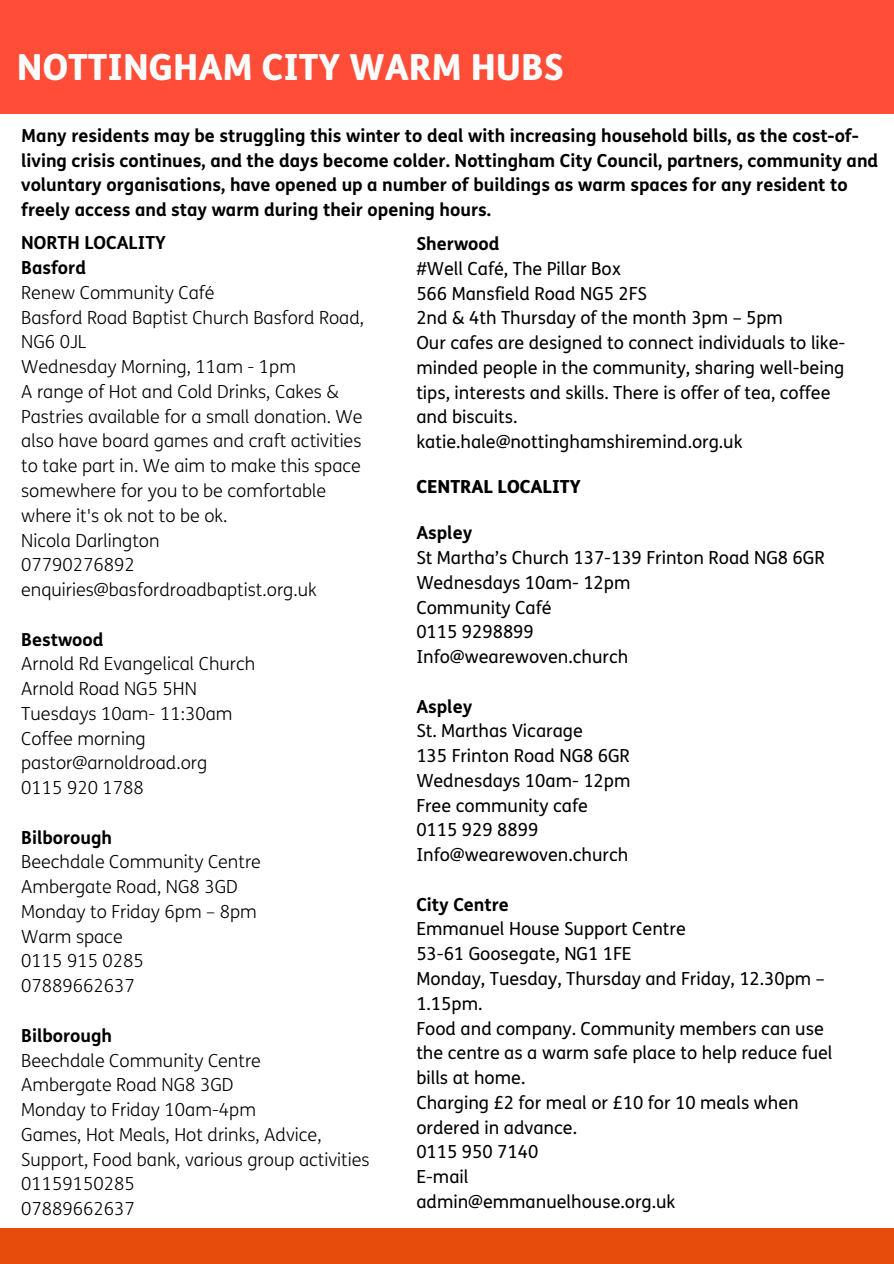
<style>
.page{position:relative;width:894px;height:1264px;background:#fff}
.page>*{position:absolute;margin:0;border:0;box-sizing:border-box;transform-origin:0 0}
.t1{font:800 36px "FS Me";color:#fbfcfc}
.t2{font:18px/24.8px "FS Me";color:#000}
.t3{font:300 18px/24.8px "FS Me";color:#000}
.t4{font:700 18px/24.8px "FS Me";color:#000}
.t5{font:800 18px "FS Me";color:#000}
</style>
<div class="page">
<div style="left:0;top:0;width:893px;height:114px;background:#ff4d38"></div>
<div style="left:0;top:1227px;width:893px;height:36px;background:#e84c0d"></div>
<p class="t1" style="left:17px;top:45px;width:548px">NOTTINGHAM CITY WARM HUBS</p>
<p class="t4" style="left:21px;top:124px;width:858px">Many residents may be struggling this winter to deal with increasing household bills, as the cost-of&shy;living crisis continues, and the days become colder. Nottingham City Council, partners, community and voluntary organisations, have opened up a number of buildings as warm spaces for any resident to freely access and stay warm during their opening hours.</p>
<h1 class="t4" style="left:21px;top:231px;width:146px">NORTH LOCALITY</h1>
<h3 class="t4" style="left:21px;top:256px;width:66px">Basford</h3>
<p class="t3" style="left:21px;top:281px;width:195px">Renew Community Café</p>
<p class="t3" style="left:21px;top:305px;width:344px">Basford Road Baptist Church Basford Road,<br>NG6 0JL</p>
<p class="t3" style="left:21px;top:355px;width:276px">Wednesday Morning, 11am - 1pm</p>
<p class="t3" style="left:21px;top:380px;width:343px">A range of Hot and Cold Drinks, Cakes &amp; Pastries available for a small donation. We also have board games and craft activities to take part in. We aim to make this space somewhere for you to be comfortable where it's ok not to be ok.</p>
<p class="t3" style="left:21px;top:528px;width:140px">Nicola Darlington</p>
<p class="t3" style="left:21px;top:553px;width:115px">07790276892</p>
<p class="t3" style="left:21px;top:578px;width:297px">enquiries@basfordroadbaptist.org.uk</p>
<p class="t4" style="left:21px;top:627px;width:84px">Bestwood</p>
<p class="t3" style="left:21px;top:652px;width:235px">Arnold Rd Evangelical Church</p>
<p class="t3" style="left:21px;top:677px;width:177px">Arnold Road NG5 5HN</p>
<p class="t3" style="left:21px;top:701px;width:213px">Tuesdays 10am- 11:30am</p>
<p class="t3" style="left:21px;top:726px;width:126px">Coffee morning</p>
<p class="t3" style="left:21px;top:751px;width:187px">pastor@arnoldroad.org</p>
<p class="t3" style="left:21px;top:776px;width:124px">0115 920 1788</p>
<p class="t4" style="left:21px;top:825px;width:92px">Bilborough</p>
<p class="t3" style="left:21px;top:850px;width:241px">Beechdale Community Centre</p>
<p class="t3" style="left:21px;top:875px;width:218px">Ambergate Road, NG8 3GD</p>
<p class="t3" style="left:21px;top:899px;width:237px">Monday to Friday 6pm – 8pm</p>
<p class="t3" style="left:21px;top:924px;width:103px">Warm space</p>
<p class="t3" style="left:21px;top:949px;width:124px">0115 915 0285</p>
<p class="t3" style="left:21px;top:974px;width:115px">07889662637</p>
<p class="t4" style="left:21px;top:1023px;width:92px">Bilborough</p>
<p class="t3" style="left:21px;top:1048px;width:241px">Beechdale Community Centre</p>
<p class="t3" style="left:21px;top:1073px;width:214px">Ambergate Road NG8 3GD</p>
<p class="t3" style="left:21px;top:1097px;width:236px">Monday to Friday 10am-4pm</p>
<p class="t3" style="left:21px;top:1122px;width:350px">Games, Hot Meals, Hot drinks, Advice,<br>Support, Food bank, various group activities</p>
<p class="t3" style="left:21px;top:1172px;width:115px">01159150285</p>
<p class="t3" style="left:21px;top:1196px;width:115px">07889662637</p>
<p class="t4" style="left:416px;top:232px;width:85px">Sherwood</p>
<p class="t2" style="left:416px;top:256px;width:206px">#Well Café, The Pillar Box</p>
<p class="t2" style="left:416px;top:281px;width:232px">566 Mansfield Road NG5 2FS</p>
<p class="t2" style="left:416px;top:306px;width:368px">2nd &amp; 4th Thursday of the month 3pm – 5pm</p>
<p class="t2" style="left:416px;top:331px;width:430px">Our cafes are designed to connect individuals to like&shy;minded people in the community, sharing well-being tips, interests and skills. There is offer of tea, coffee and biscuits.</p>
<p class="t2" style="left:416px;top:430px;width:327px">katie.hale@nottinghamshiremind.org.uk</p>
<p class="t5" style="left:416px;top:475px;width:166px">CENTRAL LOCALITY</p>
<p class="t4" style="left:416px;top:521px;width:57px">Aspley</p>
<h2 class="t2" style="left:416px;top:546px;width:409px">St Martha’s Church 137-139 Frinton Road NG8 6GR</h2>
<p class="t2" style="left:416px;top:570px;width:215px">Wednesdays 10am- 12pm</p>
<p class="t2" style="left:416px;top:595px;width:137px">Community Café</p>
<p class="t2" style="left:416px;top:620px;width:119px">0115 9298899</p>
<p class="t2" style="left:416px;top:645px;width:213px">Info@wearewoven.church</p>
<p class="t4" style="left:416px;top:694px;width:57px">Aspley</p>
<p class="t2" style="left:416px;top:719px;width:168px">St. Marthas Vicarage</p>
<p class="t2" style="left:416px;top:744px;width:215px">135 Frinton Road NG8 6GR</p>
<p class="t2" style="left:416px;top:768px;width:215px">Wednesdays 10am- 12pm</p>
<p class="t2" style="left:416px;top:793px;width:173px">Free community cafe</p>
<p class="t2" style="left:416px;top:818px;width:123px">0115 929 8899</p>
<p class="t2" style="left:416px;top:843px;width:213px">Info@wearewoven.church</p>
<p class="t4" style="left:416px;top:892px;width:94px">City Centre</p>
<p class="t2" style="left:416px;top:917px;width:271px">Emmanuel House Support Centre</p>
<p class="t2" style="left:416px;top:942px;width:217px">53-61 Goosegate, NG1 1FE</p>
<p class="t2" style="left:416px;top:966px;width:410px">Monday, Tuesday, Thursday and Friday, 12.30pm –<br>1.15pm.</p>
<p class="t2" style="left:416px;top:1016px;width:417px">Food and company. Community members can use the centre as a warm safe place to help reduce fuel bills at home.</p>
<p class="t2" style="left:416px;top:1090px;width:384px">Charging £2 for meal or £10 for 10 meals when ordered in advance.</p>
<p class="t2" style="left:416px;top:1140px;width:123px">0115 950 7140</p>
<p class="t2" style="left:416px;top:1164px;width:54px">E-mail</p>
<p class="t2" style="left:416px;top:1189px;width:260px">admin@emmanuelhouse.org.uk</p>
</div>
